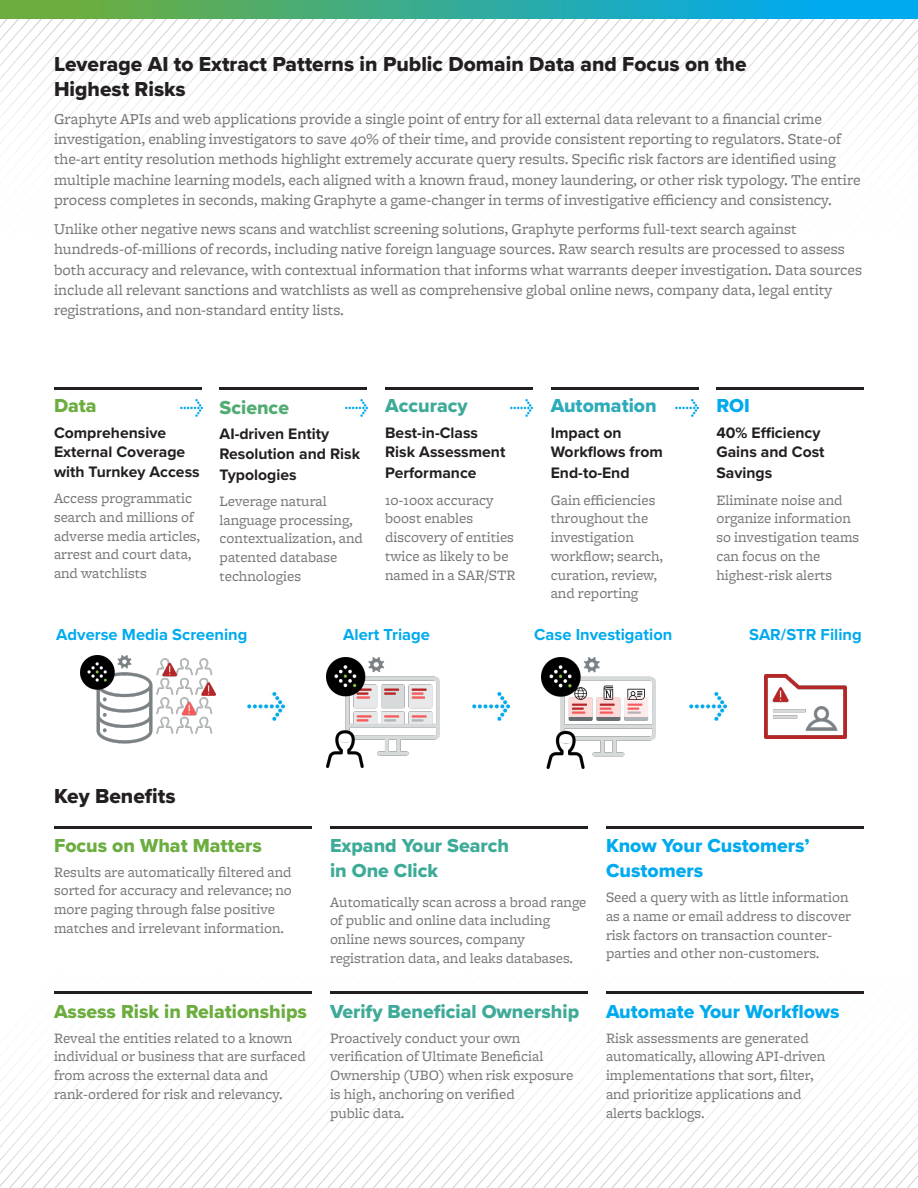
<style>
.page{position:relative;width:918px;height:1188px;background:#fff}
.page>*{position:absolute;margin:0;border:0;box-sizing:border-box;transform-origin:0 0}
.t1{font:21px/25.5px "Proxima Nova Extrabld";color:#231f20}
.t2{font:19.5px/25.5px "Proxima Nova Extrabld";color:#3dab97}
.t3{font:19.5px/25.5px "Proxima Nova Extrabld";color:#0ae}
.t4{font:19.5px "Proxima Nova Extrabld";color:#6bad3f}
.t5{font:19.5px "Proxima Nova Extrabld";color:#2dabba}
.t6{font:19.5px "Proxima Nova Extrabld";color:#51ac73}
.t7{font:700 16.5px "Proxima Nova";color:#0ae}
.t8{font:15.75px/20.2px "Freight Micro";color:#777}
.t9{font:700 15.75px/19.5px "Proxima Nova";color:#231f20}
.t10{font:15px/18.8px "Freight Micro";color:#777}
</style>
<div class="page">
<svg style="left:739px;top:19px;width:11px;height:123px"></svg>
<svg style="left:195px;top:1065px;width:12px;height:123px"></svg>
<svg style="left:0;top:1065px;width:184px;height:123px"></svg>
<svg style="left:750px;top:19px;width:168px;height:125px"></svg>
<hr style="left:54px;top:387px;width:148px;height:3px;background:#231f20">
<hr style="left:220px;top:387px;width:147px;height:3px;background:#231f20">
<hr style="left:385px;top:387px;width:148px;height:3px;background:#231f20">
<hr style="left:551px;top:387px;width:147px;height:3px;background:#231f20">
<hr style="left:716px;top:387px;width:148px;height:3px;background:#231f20">
<hr style="left:54px;top:826px;width:258px;height:3px;background:#231f20">
<hr style="left:330px;top:826px;width:258px;height:3px;background:#231f20">
<hr style="left:330px;top:991px;width:258px;height:3px;background:#231f20">
<hr style="left:54px;top:991px;width:258px;height:3px;background:#231f20">
<hr style="left:606px;top:826px;width:258px;height:3px;background:#231f20">
<hr style="left:606px;top:991px;width:258px;height:3px;background:#231f20">
<div style="left:0;top:0;width:918px;height:19px;background:linear-gradient(to right,#73ad31,#0af)"></div>
<img style="left:81px;top:655px;width:135px;height:88px">
<img style="left:326px;top:658px;width:113px;height:110px">
<img style="left:541px;top:657px;width:114px;height:111px">
<img style="left:764px;top:675px;width:83px;height:63px">
<img style="left:689px;top:692px;width:37px;height:29px">
<img style="left:472px;top:692px;width:37px;height:29px">
<img style="left:247px;top:692px;width:37px;height:29px">
<img style="left:676px;top:400px;width:22px;height:17px">
<img style="left:511px;top:400px;width:22px;height:17px">
<img style="left:345px;top:400px;width:22px;height:17px">
<img style="left:180px;top:400px;width:22px;height:17px">
<hr style="left:917px;top:741px;width:1px;height:447px;background:#e6f7fd">
<p class="t1" style="left:54px;top:51px;width:694px">Leverage AI to Extract Patterns in Public Domain Data and Focus on the<br>Highest Risks</p>
<p class="t8" style="left:54px;top:109px;width:808px">Graphyte APIs and web applications provide a single point of entry for all external data relevant to a financial crime investigation, enabling investigators to save 40% of their time, and provide consistent reporting to regulators. State-of the-art entity resolution methods highlight extremely accurate query results. Specific risk factors are identified using multiple machine learning models, each aligned with a known fraud, money laundering, or other risk typology. The entire process completes in seconds, making Graphyte a game-changer in terms of investigative efficiency and consistency.</p>
<p class="t8" style="left:54px;top:219px;width:810px">Unlike other negative news scans and watchlist screening solutions, Graphyte performs full-text search against hundreds-of-millions of records, including native foreign language sources. Raw search results are processed to assess both accuracy and relevance, with contextual information that informs what warrants deeper investigation. Data sources include all relevant sanctions and watchlists as well as comprehensive global online news, company data, legal entity registrations, and non-standard entity lists.</p>
<p class="t4" style="left:54px;top:391px;width:44px">Data</p>
<p class="t9" style="left:54px;top:423px;width:147px">Comprehensive<br>External Coverage with Turnkey Access</p>
<p class="t10" style="left:54px;top:489px;width:148px">Access programmatic search and millions of adverse media articles, arrest and court data, and watchlists</p>
<p class="t6" style="left:220px;top:393px;width:71px">Science</p>
<p class="t9" style="left:220px;top:425px;width:142px">AI-driven Entity<br>Resolution and Risk</p>
<p class="t9" style="left:220px;top:465px;width:79px">Typologies</p>
<p class="t10" style="left:220px;top:492px;width:145px">Leverage natural language processing, contextualization, and patented database technologies</p>
<p class="t2" style="left:385px;top:393px;width:84px">Accuracy</p>
<p class="t9" style="left:385px;top:423px;width:122px">Best-in-Class<br>Risk Assessment</p>
<p class="t9" style="left:385px;top:464px;width:93px">Performance</p>
<p class="t10" style="left:385px;top:491px;width:132px">10-100x accuracy boost enables discovery of entities twice as likely to be named in a SAR/STR</p>
<p class="t5" style="left:551px;top:391px;width:107px">Automation</p>
<p class="t9" style="left:551px;top:423px;width:114px">Impact on<br>Workflows from</p>
<p class="t9" style="left:551px;top:464px;width:80px">End-to-End</p>
<p class="t10" style="left:551px;top:491px;width:114px">Gain efficiencies throughout the investigation workflow; search, curation, review, and reporting</p>
<p class="t3" style="left:716px;top:393px;width:35px">ROI</p>
<p class="t9" style="left:716px;top:423px;width:110px">40% Efficiency<br>Gains and Cost</p>
<p class="t9" style="left:716px;top:464px;width:57px">Savings</p>
<p class="t10" style="left:716px;top:491px;width:144px">Eliminate noise and organize information so investigation teams can focus on the highest-risk alerts</p>
<p class="t7" style="left:56px;top:625px;width:193px">Adverse Media Screening</p>
<p class="t7" style="left:343px;top:625px;width:88px">Alert Triage</p>
<p class="t7" style="left:534px;top:625px;width:140px">Case Investigation</p>
<p class="t7" style="left:749px;top:625px;width:114px">SAR/STR Filing</p>
<p class="t1" style="left:54px;top:783px;width:123px">Key Benefits</p>
<p class="t4" style="left:54px;top:831px;width:210px">Focus on What Matters</p>
<p class="t10" style="left:54px;top:863px;width:239px">Results are automatically filtered and sorted for accuracy and relevance; no more paging through false positive matches and irrelevant information.</p>
<p class="t4" style="left:54px;top:997px;width:254px">Assess Risk in Relationships</p>
<p class="t10" style="left:54px;top:1029px;width:253px">Reveal the entities related to a known individual or business that are surfaced from across the external data and rank-ordered for risk and relevancy.</p>
<p class="t2" style="left:330px;top:832px;width:181px">Expand Your Search in One Click</p>
<p class="t10" style="left:330px;top:893px;width:258px">Automatically scan across a broad range of public and online data including online news sources, company registration data, and leaks databases.</p>
<p class="t2" style="left:330px;top:998px;width:251px">Verify Beneficial Ownership</p>
<p class="t10" style="left:330px;top:1029px;width:245px">Proactively conduct your own verification of Ultimate Beneficial<br>Ownership (UBO) when risk exposure is high, anchoring on verified<br>public data.</p>
<p class="t3" style="left:606px;top:832px;width:205px">Know Your Customers’<br>Customers</p>
<p class="t10" style="left:606px;top:888px;width:247px">Seed a query with as little information as a name or email address to discover risk factors on transaction counter&shy;parties and other non-customers.</p>
<p class="t3" style="left:606px;top:998px;width:235px">Automate Your Workflows</p>
<p class="t10" style="left:606px;top:1029px;width:221px">Risk assessments are generated automatically, allowing API-driven implementations that sort, filter, and prioritize applications and alerts backlogs.</p>
</div>
